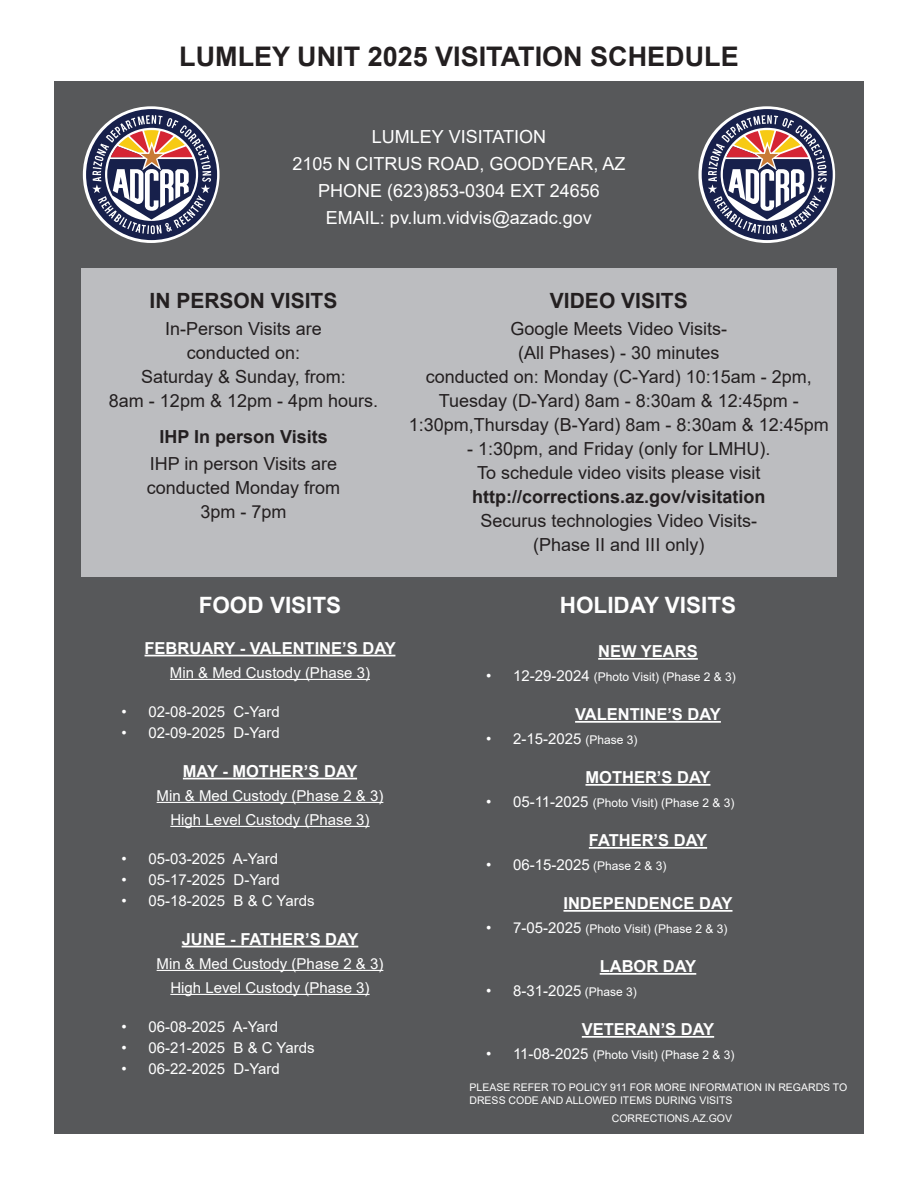
<style>
.page{position:relative;width:918px;height:1188px;background:#fff}
.page>*{position:absolute;margin:0;border:0;box-sizing:border-box;transform-origin:0 0}
.t1{font:700 27px "Arial";color:#231f20}
.t2{font:700 22.5px "Arial";color:#fff}
.t3{font:700 21px "Arial";color:#231f20}
.t4{font:18px/24px "Arial";color:#231f20;text-align:center}
.t5{font:18px/27px "Arial";color:#fff;text-align:center}
.t6{font:700 18px "Arial";color:#231f20}
.t7{font:700 16.5px "Arial";color:#fff}
.t8{font:15px/24px "Arial";color:#fff;text-align:center}
.t9{font:12px "Arial";color:#fff}
.t10{font:10.5px/12.6px "Arial";color:#fff}
.s1{font-size:15px}
.s2{font-size:12px}
</style>
<div class="page">
<div style="left:54px;top:81px;width:810px;height:1053px;background:#57585a"></div>
<div style="left:81px;top:268px;width:756px;height:309px;background:#bcbdc0"></div>
<svg style="left:86px;top:109px;width:131px;height:131px"></svg>
<svg style="left:702px;top:109px;width:131px;height:131px"></svg>
<hr style="left:145px;top:655px;width:250px;height:1px;background:#fff">
<hr style="left:170px;top:679px;width:200px;height:1px;background:#fff">
<hr style="left:183px;top:778px;width:174px;height:1px;background:#fff">
<hr style="left:157px;top:802px;width:226px;height:1px;background:#fff">
<hr style="left:170px;top:826px;width:200px;height:1px;background:#fff">
<hr style="left:182px;top:946px;width:176px;height:1px;background:#fff">
<hr style="left:157px;top:970px;width:226px;height:1px;background:#fff">
<hr style="left:170px;top:994px;width:200px;height:1px;background:#fff">
<hr style="left:598px;top:658px;width:100px;height:2px;background:#fff">
<hr style="left:575px;top:721px;width:146px;height:2px;background:#fff">
<hr style="left:586px;top:784px;width:124px;height:2px;background:#fff">
<hr style="left:589px;top:847px;width:118px;height:2px;background:#fff">
<hr style="left:563px;top:910px;width:170px;height:2px;background:#fff">
<hr style="left:600px;top:973px;width:96px;height:2px;background:#fff">
<hr style="left:582px;top:1036px;width:132px;height:2px;background:#fff">
<h1 class="t1" style="left:179px;top:37px;width:561px">LUMLEY UNIT 2025 VISITATION SCHEDULE</h1>
<p class="t5" style="left:292px;top:123px;width:335px">LUMLEY VISITATION<br>2105 N CITRUS ROAD, GOODYEAR, AZ<br>PHONE (623)853-0304 EXT 24656<br>EMAIL: pv.lum.vidvis@azadc.gov</p>
<p class="t3" style="left:150px;top:286px;width:189px">IN PERSON VISITS</p>
<p class="t4" style="left:109px;top:317px;width:271px">In-Person Visits are<br>conducted on:<br>Saturday &amp; Sunday, from:<br>8am - 12pm &amp; 12pm - 4pm hours.</p>
<p class="t6" style="left:159px;top:424px;width:170px">IHP In person Visits</p>
<p class="t4" style="left:147px;top:452px;width:195px">IHP in person Visits are conducted Monday from<br>3pm - 7pm</p>
<p class="t3" style="left:550px;top:286px;width:139px">VIDEO VISITS</p>
<p class="t4" style="left:409px;top:317px;width:421px">Google Meets Video Visits-<br>(All Phases) - 30 minutes<br>conducted on: Monday (C-Yard) 10:15am - 2pm, Tuesday (D-Yard) 8am - 8:30am &amp; 12:45pm - 1:30pm,Thursday (B-Yard) 8am - 8:30am &amp; 12:45pm</p>
<p class="t4" style="left:467px;top:437px;width:305px">- 1:30pm, and Friday (only for LMHU).<br>To schedule video visits please visit</p>
<p class="t6" style="left:472px;top:484px;width:295px">http://corrections.az.gov/visitation</p>
<p class="t4" style="left:481px;top:509px;width:278px">Securus technologies Video Visits-(Phase II and III only)</p>
<p class="t2" style="left:199px;top:590px;width:144px">FOOD VISITS</p>
<p class="t7" style="left:145px;top:636px;width:253px">FEBRUARY - VALENTINE’S DAY</p>
<p class="t8" style="left:170px;top:660px;width:202px">Min &amp; Med Custody (Phase 3)</p>
<p class="t8" style="left:121px;top:699px;width:160px">• 02-08-2025 C-Yard</p>
<p class="t8" style="left:121px;top:720px;width:160px">• 02-09-2025 D-Yard</p>
<p class="t7" style="left:183px;top:759px;width:176px">MAY - MOTHER’S DAY</p>
<p class="t8" style="left:157px;top:783px;width:228px">Min &amp; Med Custody (Phase 2 &amp; 3)<br>High Level Custody (Phase 3)</p>
<p class="t8" style="left:121px;top:846px;width:158px">• 05-03-2025 A-Yard</p>
<p class="t8" style="left:121px;top:867px;width:160px">• 05-17-2025 D-Yard</p>
<p class="t8" style="left:121px;top:888px;width:195px">• 05-18-2025 B &amp; C Yards</p>
<p class="t7" style="left:182px;top:927px;width:178px">JUNE - FATHER’S DAY</p>
<p class="t8" style="left:157px;top:951px;width:228px">Min &amp; Med Custody (Phase 2 &amp; 3)<br>High Level Custody (Phase 3)</p>
<p class="t8" style="left:121px;top:1014px;width:158px">• 06-08-2025 A-Yard</p>
<p class="t8" style="left:121px;top:1035px;width:195px">• 06-21-2025 B &amp; C Yards</p>
<p class="t8" style="left:121px;top:1056px;width:160px">• 06-22-2025 D-Yard</p>
<p class="t2" style="left:560px;top:590px;width:178px">HOLIDAY VISITS</p>
<p class="t7" style="left:598px;top:640px;width:101px">NEW YEARS</p>
<p class="t9" style="left:486px;top:669px;width:251px"><span class="s1">• 12-29-2024</span> (Photo Visit) (Phase 2 &amp; 3)</p>
<p class="t7" style="left:575px;top:703px;width:147px">VALENTINE’S DAY</p>
<p class="t8" style="left:486px;top:727px;width:153px">• 2-15-2025 <span class="s2">(Phase 3)</span></p>
<p class="t7" style="left:586px;top:766px;width:126px">MOTHER’S DAY</p>
<p class="t9" style="left:486px;top:795px;width:250px"><span class="s1">• 05-11-2025</span> (Photo Visit) (Phase 2 &amp; 3)</p>
<p class="t7" style="left:589px;top:829px;width:120px">FATHER’S DAY</p>
<p class="t8" style="left:486px;top:853px;width:182px">• 06-15-2025 <span class="s2">(Phase 2 &amp; 3)</span></p>
<p class="t7" style="left:563px;top:892px;width:171px">INDEPENDENCE DAY</p>
<p class="t9" style="left:486px;top:921px;width:243px"><span class="s1">• 7-05-2025</span> (Photo Visit) (Phase 2 &amp; 3)</p>
<p class="t7" style="left:600px;top:955px;width:98px">LABOR DAY</p>
<p class="t8" style="left:486px;top:979px;width:152px">• 8-31-2025 <span class="s2">(Phase 3)</span></p>
<p class="t7" style="left:582px;top:1018px;width:134px">VETERAN’S DAY</p>
<p class="t9" style="left:486px;top:1047px;width:250px"><span class="s1">• 11-08-2025</span> (Photo Visit) (Phase 2 &amp; 3)</p>
<p class="t10" style="left:470px;top:1081px;width:379px">PLEASE REFER TO POLICY 911 FOR MORE INFORMATION IN REGARDS TO<br>DRESS CODE AND ALLOWED ITEMS DURING VISITS</p>
<p class="t10" style="left:612px;top:1112px;width:122px">CORRECTIONS.AZ.GOV</p>
</div>
